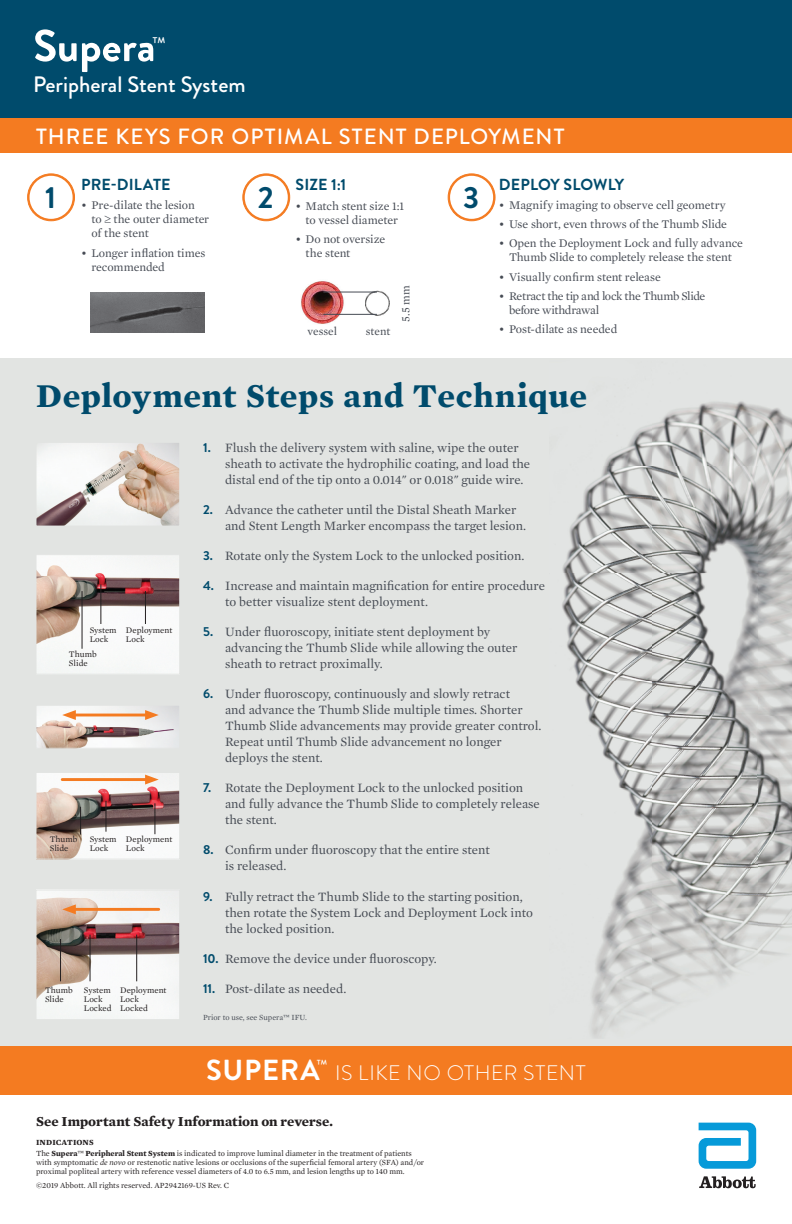
<style>
.page{position:relative;width:792px;height:1224px;background:#fff}
.page>*{position:absolute;margin:0;border:0;box-sizing:border-box;transform-origin:0 0}
.t1{font:700 34px "Mercury Text G1";letter-spacing:.02em;color:#004b6c}
.t2{font:700 30.6px "Brandon Grotesque";color:#004b6c}
.t3{font:500 22.3px "Brandon Grotesque";color:#fff}
.t4{font:500 22px "Brandon Grotesque";letter-spacing:.045em;color:#fff}
.t5{font:300 21px "Brandon Grotesque";letter-spacing:.03em;color:#fff}
.t6{font:19.8px "Brandon Grotesque";color:#fff}
.t7{font:700 16px "Brandon Grotesque";letter-spacing:.005em;color:#004b6c}
.t8{font:700 14px "Mercury Text G1";color:#231f20}
.t9{font:13px/16px "Mercury Text G1";color:#464b54}
.t10{font:12px/14px "Mercury Text G1";letter-spacing:-.01em;color:#464b54}
.t11{font:12px/14px "Mercury Text G1";letter-spacing:-.03em;color:#464b54}
.t12{font:11.5px "Mercury Text G1";color:#464b54}
.t13{font:8.7px/8.7px "Mercury Text G1";color:#231f20}
.t14{font:8px/11px "Mercury Text G1";color:#231f20}
.t15{font:8px "Mercury Text G1";color:#464b54}
.s1{font-family:"Brandon Grotesque";font-weight:700;color:#004b6c}
.s2{font-weight:700;font-size:29px}
.s3{font-weight:700}
.s4{font-style:italic}
</style>
<div class="page">
<div style="left:0;top:359px;width:792px;height:697px;background:#e2e4e2"></div>
<div style="left:0;top:1046px;width:792px;height:48px;background:#f47b21"></div>
<div style="left:0;top:0;width:792px;height:121px;background:#004b6c"></div>
<div style="left:0;top:119px;width:792px;height:34px;background:#f47b21"></div>
<svg style="left:28px;top:174px;width:47px;height:47px"></svg>
<div style="left:27px;top:174px;width:48px;height:47px;border:1px solid #f47b21;border-radius:50%"></div>
<div style="left:30px;top:176px;width:43px;height:43px;background:#fff;border-radius:50%"></div>
<svg style="left:243px;top:174px;width:47px;height:47px"></svg>
<div style="left:243px;top:174px;width:47px;height:47px;border:1px solid #f47b21;border-radius:50%"></div>
<div style="left:245px;top:176px;width:43px;height:43px;background:#fff;border-radius:50%"></div>
<svg style="left:448px;top:174px;width:47px;height:47px"></svg>
<div style="left:448px;top:174px;width:47px;height:47px;border:1px solid #f47b21;border-radius:50%"></div>
<div style="left:450px;top:176px;width:43px;height:43px;background:#fff;border-radius:50%"></div>
<svg style="left:699px;top:1123px;width:57px;height:46px"></svg>
<svg style="left:699px;top:1176px;width:57px;height:12px"></svg>
<svg style="left:35px;top:29px;width:118px;height:43px"></svg>
<img style="left:562px;top:401px;width:230px;height:637px">
<img style="left:38px;top:444px;width:140px;height:80px">
<div style="left:36px;top:442px;width:144px;height:84px;border:1px solid #e2e4e2"></div>
<img style="left:38px;top:707px;width:140px;height:40px">
<div style="left:36px;top:705px;width:144px;height:44px;border:1px solid #e2e4e2"></div>
<hr style="left:70px;top:714px;width:80px;height:2px;background:#f47b21">
<svg style="left:62px;top:710px;width:14px;height:10px"></svg>
<svg style="left:145px;top:710px;width:14px;height:10px"></svg>
<img style="left:38px;top:556px;width:140px;height:116px">
<div style="left:36px;top:554px;width:144px;height:120px;border:1px solid #e2e4e2"></div>
<hr style="left:82px;top:591px;width:1px;height:58px;background:#231f20">
<hr style="left:101px;top:584px;width:1px;height:40px;background:#231f20">
<hr style="left:145px;top:591px;width:1px;height:33px;background:#231f20">
<img style="left:38px;top:774px;width:140px;height:83px">
<div style="left:36px;top:772px;width:144px;height:87px;border:1px solid #e2e4e2"></div>
<hr style="left:62px;top:778px;width:88px;height:3px;background:#f47b21">
<svg style="left:145px;top:775px;width:14px;height:10px"></svg>
<svg style="left:80px;top:807px;width:1px;height:28px"></svg>
<hr style="left:106px;top:801px;width:1px;height:31px;background:#231f20">
<hr style="left:155px;top:803px;width:1px;height:31px;background:#231f20">
<img style="left:38px;top:892px;width:140px;height:126px">
<div style="left:36px;top:890px;width:144px;height:130px;border:1px solid #e2e4e2"></div>
<hr style="left:70px;top:908px;width:89px;height:3px;background:#f47b21">
<svg style="left:62px;top:904px;width:14px;height:10px"></svg>
<hr style="left:60px;top:939px;width:1px;height:42px;background:#231f20">
<hr style="left:90px;top:935px;width:1px;height:46px;background:#231f20">
<hr style="left:136px;top:935px;width:1px;height:46px;background:#231f20">
<img style="left:301px;top:281px;width:45px;height:43px">
<img style="left:365px;top:291px;width:25px;height:24px">
<hr style="left:323px;top:292px;width:54px;height:1px;background:#464b54">
<hr style="left:323px;top:314px;width:54px;height:1px;background:#464b54">
<img style="left:91px;top:292px;width:114px;height:41px">
<h3 class="t6" style="left:152px;top:31px;width:16px">™</h3>
<h3 class="t3" style="left:33px;top:69px;width:214px">Peripheral Stent System</h3>
<h3 class="t4" style="left:36px;top:121px;width:530px">THREE KEYS FOR OPTIMAL STENT DEPLOYMENT</h3>
<p class="t7" style="left:81px;top:174px;width:91px">PRE-DILATE</p>
<p class="t10" style="left:91px;top:198px;width:119px;text-indent:-10px">• Pre-dilate the lesion<br>to ≥ the outer diameter of the stent</p>
<p class="t10" style="left:91px;top:245px;width:116px;text-indent:-10px">• Longer inflation times recommended</p>
<p class="t7" style="left:295px;top:174px;width:52px">SIZE 1:1</p>
<p class="t10" style="left:295px;top:198px;width:111px;text-align:center">• Match stent size 1:1 to vessel diameter</p>
<p class="t10" style="left:306px;top:231px;width:81px;text-indent:-10px">• Do not oversize the stent</p>
<h2 class="t2" style="left:45px;top:176px;width:12px">1</h2>
<h2 class="t2" style="left:258px;top:176px;width:17px">2</h2>
<h2 class="t2" style="left:463px;top:176px;width:17px">3</h2>
<p class="t12" style="left:308px;top:323px;width:31px">vessel</p>
<p class="t12" style="left:366px;top:323px;width:26px">stent</p>
<p class="t12" style="left:398px;top:322px;width:37px;rotate:-90deg">5.5 mm</p>
<p class="t7" style="left:499px;top:173px;width:127px">DEPLOY SLOWLY</p>
<p class="t10" style="left:499px;top:198px;width:229px">• Magnify imaging to observe cell geometry</p>
<p class="t10" style="left:499px;top:217px;width:230px">• Use short, even throws of the Thumb Slide</p>
<p class="t10" style="left:499px;top:236px;width:246px;text-align:center">• Open the Deployment Lock and fully advance<br>Thumb Slide to completely release the stent</p>
<p class="t10" style="left:499px;top:269px;width:164px">• Visually confirm stent release</p>
<p class="t11" style="left:509px;top:288px;width:198px;text-indent:-10px">• Retract the tip and lock the Thumb Slide before withdrawal</p>
<p class="t10" style="left:499px;top:321px;width:120px">• Post-dilate as needed</p>
<h1 class="t1" style="left:36px;top:370px;width:553px">Deployment Steps and Technique</h1>
<p class="t13" style="left:90px;top:626px;width:28px">System<br>Lock</p>
<p class="t13" style="left:126px;top:626px;width:48px">Deployment<br>Lock</p>
<p class="t13" style="left:69px;top:650px;width:29px">Thumb<br>Slide</p>
<p class="t13" style="left:50px;top:834px;width:29px">Thumb<br>Slide</p>
<p class="t13" style="left:90px;top:834px;width:28px">System<br>Lock</p>
<p class="t13" style="left:126px;top:834px;width:48px">Deployment<br>Lock</p>
<p class="t13" style="left:45px;top:986px;width:29px">Thumb<br>Slide</p>
<p class="t13" style="left:84px;top:986px;width:29px">System<br>Lock<br>Locked</p>
<p class="t13" style="left:120px;top:986px;width:48px">Deployment<br>Lock<br>Locked</p>
<p class="t9" style="left:225px;top:439px;width:307px;text-indent:-22px"><span class="s1">1.</span> Flush the delivery system with saline, wipe the outer sheath to activate the hydrophilic coating, and load the distal end of the tip onto a 0.014" or 0.018" guide wire.</p>
<p class="t9" style="left:225px;top:501px;width:303px;text-indent:-22px"><span class="s1">2.</span> Advance the catheter until the Distal Sheath Marker and Stent Length Marker encompass the target lesion.</p>
<p class="t9" style="left:203px;top:547px;width:323px"><span class="s1">3.</span> Rotate only the System Lock to the unlocked position.</p>
<p class="t9" style="left:225px;top:577px;width:321px;text-indent:-22px"><span class="s1">4.</span> Increase and maintain magnification for entire procedure to better visualize stent deployment.</p>
<p class="t9" style="left:225px;top:623px;width:294px;text-indent:-22px"><span class="s1">5.</span> Under fluoroscopy, initiate stent deployment by advancing the Thumb Slide while allowing the outer sheath to retract proximally.</p>
<p class="t9" style="left:225px;top:685px;width:318px;text-indent:-22px"><span class="s1">6.</span> Under fluoroscopy, continuously and slowly retract<br>and advance the Thumb Slide multiple times. Shorter Thumb Slide advancements may provide greater control.<br>Repeat until Thumb Slide advancement no longer deploys the stent.</p>
<p class="t9" style="left:225px;top:779px;width:316px;text-indent:-22px"><span class="s1">7.</span> Rotate the Deployment Lock to the unlocked position and fully advance the Thumb Slide to completely release the stent.</p>
<p class="t9" style="left:225px;top:841px;width:266px;text-indent:-22px"><span class="s1">8.</span> Confirm under fluoroscopy that the entire stent is released.</p>
<p class="t9" style="left:225px;top:888px;width:309px;text-indent:-22px"><span class="s1">9.</span> Fully retract the Thumb Slide to the starting position, then rotate the System Lock and Deployment Lock into the locked position.</p>
<p class="t9" style="left:203px;top:950px;width:235px"><span class="s1">10.</span> Remove the device under fluoroscopy.</p>
<p class="t9" style="left:203px;top:980px;width:145px"><span class="s1">11.</span> Post-dilate as needed.</p>
<p class="t15" style="left:203px;top:1011px;width:105px">Prior to use, see Supera™ IFU.</p>
<h3 class="t5" style="left:206px;top:1059px;width:381px"><span class="s2">SUPERA</span><sup>™</sup> IS LIKE NO OTHER STENT</h3>
<p class="t8" style="left:36px;top:1111px;width:298px">See Important Safety Information on reverse.</p>
<p class="t14" style="left:36px;top:1136px;width:377px"><span class="s3">INDICATIONS<br></span>The <span class="s3">Supera</span>™ <span class="s3">Peripheral Stent System</span> is indicated to improve luminal diameter in the treatment of patients</p>
<p class="t14" style="left:36px;top:1157px;width:390px;line-height:9px">with symptomatic <span class="s4">de novo</span> or restenotic native lesions or occlusions of the superficial femoral artery (SFA) and/or proximal popliteal artery with reference vessel diameters of 4.0 to 6.5 mm, and lesion lengths up to 140 mm.</p>
<p class="t14" style="left:36px;top:1179px;width:195px">©2019 Abbott. All rights reserved. AP2942169-US Rev. C</p>
</div>
